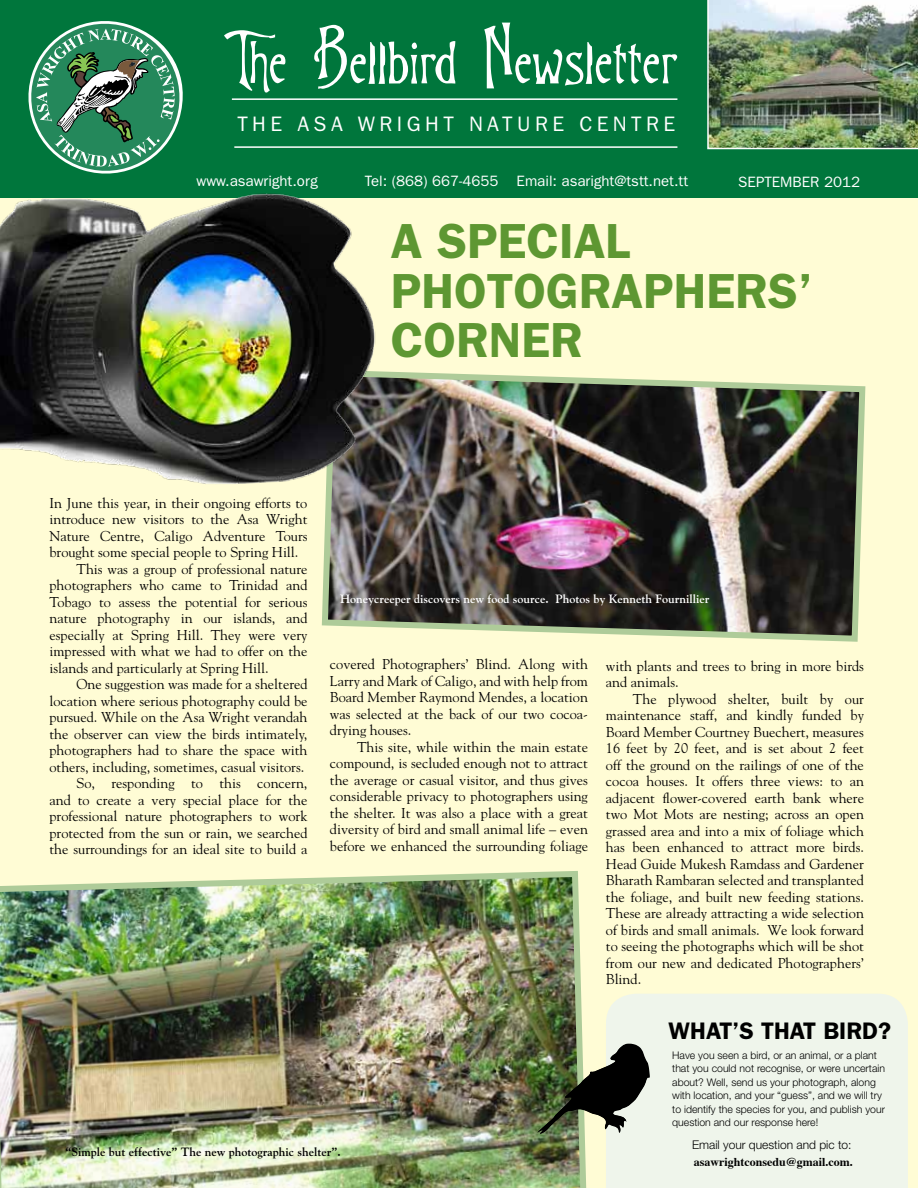
<style>
.page{position:relative;width:918px;height:1188px;background:#fff}
.page>*{position:absolute;margin:0;border:0;box-sizing:border-box;transform-origin:0 0}
.t1{font:63px "Goodfellow";color:#fff}
.t2{font:600 49.5px/49.5px "Franklin Gothic";color:#5e9732}
.t3{font:600 24px "Franklin Gothic";letter-spacing:-.045em;color:#000}
.t4{font:21px "Franklin Gothic";letter-spacing:.21em;color:#fff}
.t5{font:15px "Franklin Gothic";color:#fff}
.t6{font:14.25px/16.5px "Goudy";color:#000;text-align:justify}
.t7{font:700 12px "Goudy";color:#fff}
.t8{font:700 12px "Goudy";color:#000}
.t9{font:700 12px "Times";color:#000}
.t10{font:300 12px "Helvetica Neue";color:#000}
.t11{font:300 10.5px/13.5px "Helvetica Neue";color:#000}
</style>
<div class="page">
<div style="left:0;top:198px;width:918px;height:990px;background:#fffcd5"></div>
<div style="left:0;top:0;width:918px;height:198px;background:#00763c"></div>
<img style="left:707px;top:0;width:211px;height:149px">
<svg style="left:28px;top:21px;width:155px;height:153px"></svg>
<hr style="left:232px;top:98px;width:445px;height:2px;background:#fff">
<hr style="left:234px;top:146px;width:443px;height:2px;background:#fff">
<img style="left:319px;top:367px;width:549px;height:278px">
<img style="left:0;top:868px;width:591px;height:320px">
<img style="left:0;top:193px;width:399px;height:293px">
<div style="left:606px;top:994px;width:302px;height:194px;background:#eff5eb"></div>
<img style="left:537px;top:1044px;width:113px;height:90px">
<h1 class="t1" style="left:224px;top:16px;width:457px">The Bellbird Newsletter</h1>
<h3 class="t4" style="left:237px;top:112px;width:92px">The Asa</h3>
<h3 class="t4" style="left:358px;top:112px;width:192px">Wr ight Nat ure</h3>
<h3 class="t4" style="left:579px;top:112px;width:34px">Centre</h3>
<p class="t5" style="left:196px;top:172px;width:123px">www.asawright.org</p>
<p class="t5" style="left:365px;top:172px;width:325px">Tel: (868) 667-4655 Email: asaright@tstt.net.tt</p>
<p class="t5" style="left:738px;top:174px;width:123px">SEPTEMBER 2012</p>
<h2 class="t2" style="left:391px;top:215px;width:423px">A SPECIAL<br>PHOTOGRAPHERS’<br>CORNER</h2>
<p class="t6" style="left:50px;top:494px;width:259px">In June this year, in their ongoing efforts to</p>
<p class="t6" style="left:50px;top:511px;width:259px">introduce new visitors to the Asa Wright</p>
<p class="t6" style="left:50px;top:527px;width:260px">Nature Centre, Caligo Adventure Tours</p>
<p class="t6" style="left:50px;top:544px;width:250px">brought some special people to Spring Hill.</p>
<p class="t6" style="left:77px;top:560px;width:232px">This was a group of professional nature</p>
<p class="t6" style="left:50px;top:577px;width:260px">photographers who came to Trinidad and</p>
<p class="t6" style="left:50px;top:593px;width:259px">Tobago to assess the potential for serious</p>
<p class="t6" style="left:50px;top:610px;width:259px">nature photography in our islands, and</p>
<p class="t6" style="left:50px;top:626px;width:259px">especially at Spring Hill. They were very</p>
<p class="t6" style="left:50px;top:643px;width:260px">impressed with what we had to offer on the</p>
<p class="t6" style="left:50px;top:659px;width:221px">islands and particularly at Spring Hill.</p>
<p class="t6" style="left:77px;top:676px;width:233px">One suggestion was made for a sheltered</p>
<p class="t6" style="left:50px;top:692px;width:259px">location where serious photography could be</p>
<p class="t6" style="left:50px;top:709px;width:259px">pursued. While on the Asa Wright verandah</p>
<p class="t6" style="left:50px;top:725px;width:260px">the observer can view the birds intimately,</p>
<p class="t6" style="left:50px;top:742px;width:260px">photographers had to share the space with</p>
<p class="t6" style="left:50px;top:758px;width:256px">others, including, sometimes, casual visitors.</p>
<p class="t6" style="left:77px;top:775px;width:232px">So, responding to this concern,</p>
<p class="t6" style="left:50px;top:791px;width:259px">and to create a very special place for the</p>
<p class="t6" style="left:50px;top:808px;width:259px">professional nature photographers to work</p>
<p class="t6" style="left:50px;top:824px;width:259px">protected from the sun or rain, we searched</p>
<p class="t6" style="left:50px;top:841px;width:260px">the surroundings for an ideal site to build a</p>
<p class="t7" style="left:340px;top:592px;width:371px">Honeycreeper discovers new food source. Photos by Kenneth Fournillier</p>
<p class="t6" style="left:330px;top:655px;width:260px">covered Photographers’ Blind. Along with Larry and Mark of Caligo, and with help from Board Member Raymond Mendes, a location was selected at the back of our two cocoa&shy;drying houses.</p>
<p class="t6" style="left:330px;top:738px;width:260px;text-indent:27px">This site, while within the main estate compound, is secluded enough not to attract the average or casual visitor, and thus gives considerable privacy to photographers using the shelter. It was also a place with a great diversity of bird and small animal life – even before we enhanced the surrounding foliage</p>
<p class="t6" style="left:606px;top:657px;width:260px">with plants and trees to bring in more birds and animals.</p>
<p class="t6" style="left:606px;top:690px;width:260px;text-indent:27px">The plywood shelter, built by our maintenance staff, and kindly funded by Board Member Courtney Buechert, measures 16 feet by 20 feet, and is set about 2 feet off the ground on the railings of one of the cocoa houses. It offers three views: to an adjacent flower-covered earth bank where two Mot Mots are nesting; across an open grassed area and into a mix of foliage which has been enhanced to attract more birds.<br>Head Guide Mukesh Ramdass and Gardener Bharath Rambaran selected and transplanted the foliage, and built new feeding stations.<br>These are already attracting a wide selection of birds and small animals. We look forward to seeing the photographs which will be shot from our new and dedicated Photographers’ Blind.</p>
<h3 class="t3" style="left:669px;top:1017px;width:224px">WHAT’S THAT BIRD?</h3>
<p class="t11" style="left:672px;top:1048px;width:214px">Have you seen a bird, or an animal, or a plant that you could not recognise, or were uncertain about? Well, send us your photograph, along with location, and your “guess”, and we will try to identify the species for you, and publish your question and our response here!</p>
<p class="t8" style="left:66px;top:1144px;width:277px">“Simple but effective” The new photographic shelter”.</p>
<p class="t10" style="left:692px;top:1137px;width:161px">Email your question and pic to:</p>
<p class="t9" style="left:694px;top:1154px;width:161px">asawrightconsedu@gmail.com.</p>
</div>
